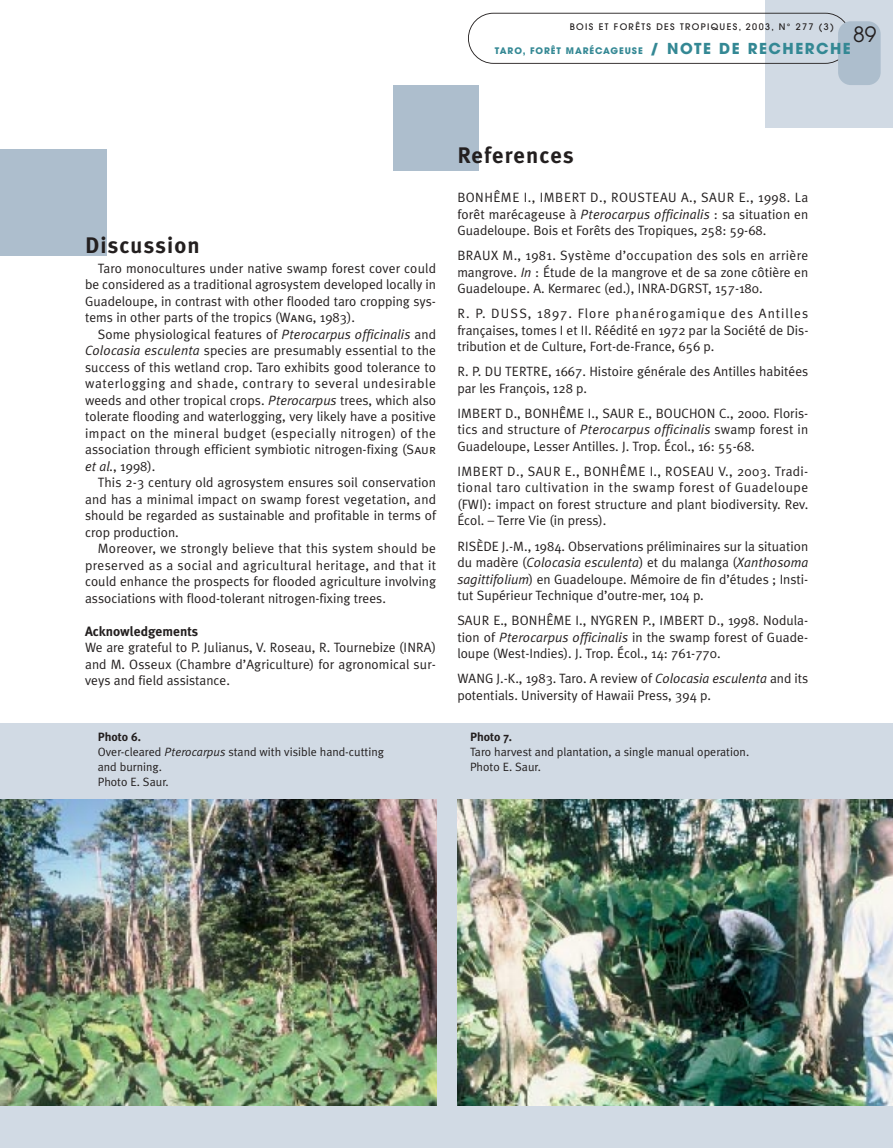
<style>
.page{position:relative;width:893px;height:1148px;background:#fff}
.page>*{position:absolute;margin:0;border:0;box-sizing:border-box;transform-origin:0 0}
.t1{font:700 22.5px "Meta Plus";letter-spacing:.05em;color:#231f1f}
.t2{font:21px "Avant Garde";color:#231f1f}
.t3{font:13.5px/16.5px "Meta Plus Normal";color:#231f1f;text-align:justify}
.t4{font:700 13.5px "Meta Plus";color:#231f1f}
.t5{font:12px/15px "Meta Plus Normal";color:#231f1f}
.t6{font:700 12px "Meta Plus";color:#231f1f}
.t7{font:500 9px "Avant Garde";letter-spacing:.15em;color:#231f1f}
.t8{font:700 9px "Avant Garde";letter-spacing:.1em;color:#348894}
.s1{font-size:15px}
.s2{font-family:"Meta Plus Normal Caps"}
.s3{font-style:italic}
</style>
<div class="page">
<div style="left:0;top:149px;width:106px;height:106px;background:#adbecd"></div>
<div style="left:393px;top:85px;width:85px;height:85px;background:#adbecd"></div>
<div style="left:765px;top:0;width:127px;height:128px;background:#d1dae4"></div>
<svg style="left:468px;top:13px;width:377px;height:51px"></svg>
<div style="left:838px;top:21px;width:42px;height:64px;background:#adbecd;border-radius:13px"></div>
<div style="left:0;top:723px;width:892px;height:424px;background:#d1dae4"></div>
<img style="left:457px;top:799px;width:435px;height:307px">
<img style="left:0;top:799px;width:436px;height:307px">
<p class="t7" style="left:569px;top:23px;width:266px">BOIS ET FORÊTS DES TROPIQUES, 2003, N° 277 (3)</p>
<h2 class="t2" style="left:853px;top:26px;width:25px">89</h2>
<p class="t8" style="left:494px;top:47px;width:357px">TARO, FORÊT MARÉCAGEUSE <span class="s1">/ NOTE DE RECHERCHE</span></p>
<h1 class="t1" style="left:85px;top:237px;width:116px">Discussion</h1>
<p class="t3" style="left:85px;top:261px;width:352px;text-indent:13px">Taro monocultures under native swamp forest cover could be considered as a traditional agrosystem developed locally in Guadeloupe, in contrast with other flooded taro cropping sys&shy;tems in other parts of the tropics (W<span class="s2">ang</span>, 1983).</p>
<p class="t3" style="left:85px;top:327px;width:352px;text-indent:13px">Some physiological features of <span class="s3">Pterocarpus officinalis</span> and <span class="s3">Colocasia esculenta</span> species are presumably essential to the success of this wetland crop. Taro exhibits good tolerance to waterlogging and shade, contrary to several undesirable weeds and other tropical crops. <span class="s3">Pterocarpus</span> trees, which also tolerate flooding and waterlogging, very likely have a positive impact on the mineral budget (especially nitrogen) of the association through efficient symbiotic nitrogen-fixing (S<span class="s2">aur </span><span class="s3">et al.</span>, 1998).</p>
<p class="t3" style="left:85px;top:475px;width:352px;text-indent:13px">This 2-3 century old agrosystem ensures soil conservation and has a minimal impact on swamp forest vegetation, and should be regarded as sustainable and profitable in terms of crop production.</p>
<p class="t3" style="left:85px;top:541px;width:352px;text-indent:13px">Moreover, we strongly believe that this system should be preserved as a social and agricultural heritage, and that it could enhance the prospects for flooded agriculture involving associations with flood-tolerant nitrogen-fixing trees.</p>
<p class="t4" style="left:85px;top:626px;width:115px">Acknowledgements</p>
<p class="t3" style="left:85px;top:640px;width:352px">We are grateful to P. Julianus, V. Roseau, R. Tournebize (INRA) and M. Osseux (Chambre d’Agriculture) for agronomical sur&shy;veys and field assistance.</p>
<p class="t6" style="left:98px;top:732px;width:45px">Photo 6.</p>
<p class="t5" style="left:98px;top:745px;width:288px">Over-cleared <span class="s3">Pterocarpus</span> stand with visible hand-cutting and burning.<br>Photo E. Saur.</p>
<h1 class="t1" style="left:457px;top:147px;width:118px">References</h1>
<p class="t3" style="left:457px;top:191px;width:352px">BONHÊME I., IMBERT D., ROUSTEAU A., SAUR E., 1998. La forêt marécageuse à <span class="s3">Pterocarpus officinalis</span> : sa situation en Guadeloupe. Bois et Forêts des Tropiques, 258: 59-68.</p>
<p class="t3" style="left:457px;top:249px;width:352px">BRAUX M., 1981. Système d’occupation des sols en arrière mangrove. <span class="s3">In</span> : Étude de la mangrove et de sa zone côtière en Guadeloupe. A. Kermarec (ed.), INRA-DGRST, 157-180.</p>
<p class="t3" style="left:457px;top:307px;width:352px">R. P. DUSS, 1897. Flore phanérogamique des Antilles françaises, tomes I et II. Réédité en 1972 par la Société de Dis&shy;tribution et de Culture, Fort-de-France, 656 p.</p>
<p class="t3" style="left:457px;top:365px;width:352px">R. P. DU TERTRE, 1667. Histoire générale des Antilles habitées par les François, 128 p.</p>
<p class="t3" style="left:457px;top:406px;width:352px">IMBERT D., BONHÊME I., SAUR E., BOUCHON C., 2000. Floris&shy;tics and structure of <span class="s3">Pterocarpus officinalis</span> swamp forest in Guadeloupe, Lesser Antilles. J. Trop. Écol., 16: 55-68.</p>
<p class="t3" style="left:457px;top:464px;width:352px">IMBERT D., SAUR E., BONHÊME I., ROSEAU V., 2003. Tradi&shy;tional taro cultivation in the swamp forest of Guadeloupe (FWI): impact on forest structure and plant biodiversity. Rev.<br>Écol. – Terre Vie (in press).</p>
<p class="t3" style="left:457px;top:539px;width:352px">RISÈDE J.-M., 1984. Observations préliminaires sur la situation du madère (<span class="s3">Colocasia esculenta</span>) et du malanga (<span class="s3">Xanthosoma sagittifolium</span>) en Guadeloupe. Mémoire de fin d’études ; Insti&shy;tut Supérieur Technique d’outre-mer, 104 p.</p>
<p class="t3" style="left:457px;top:613px;width:352px">SAUR E., BONHÊME I., NYGREN P., IMBERT D., 1998. Nodula&shy;tion of <span class="s3">Pterocarpus officinalis</span> in the swamp forest of Guade&shy;loupe (West-Indies). J. Trop. Écol., 14: 761-770.</p>
<p class="t3" style="left:457px;top:671px;width:352px">WANG J.-K., 1983. Taro. A review of <span class="s3">Colocasia esculenta</span> and its potentials. University of Hawaii Press, 394 p.</p>
<p class="t6" style="left:470px;top:732px;width:43px">Photo 7.</p>
<p class="t5" style="left:470px;top:745px;width:280px">Taro harvest and plantation, a single manual operation.<br>Photo E. Saur.</p>
</div>
